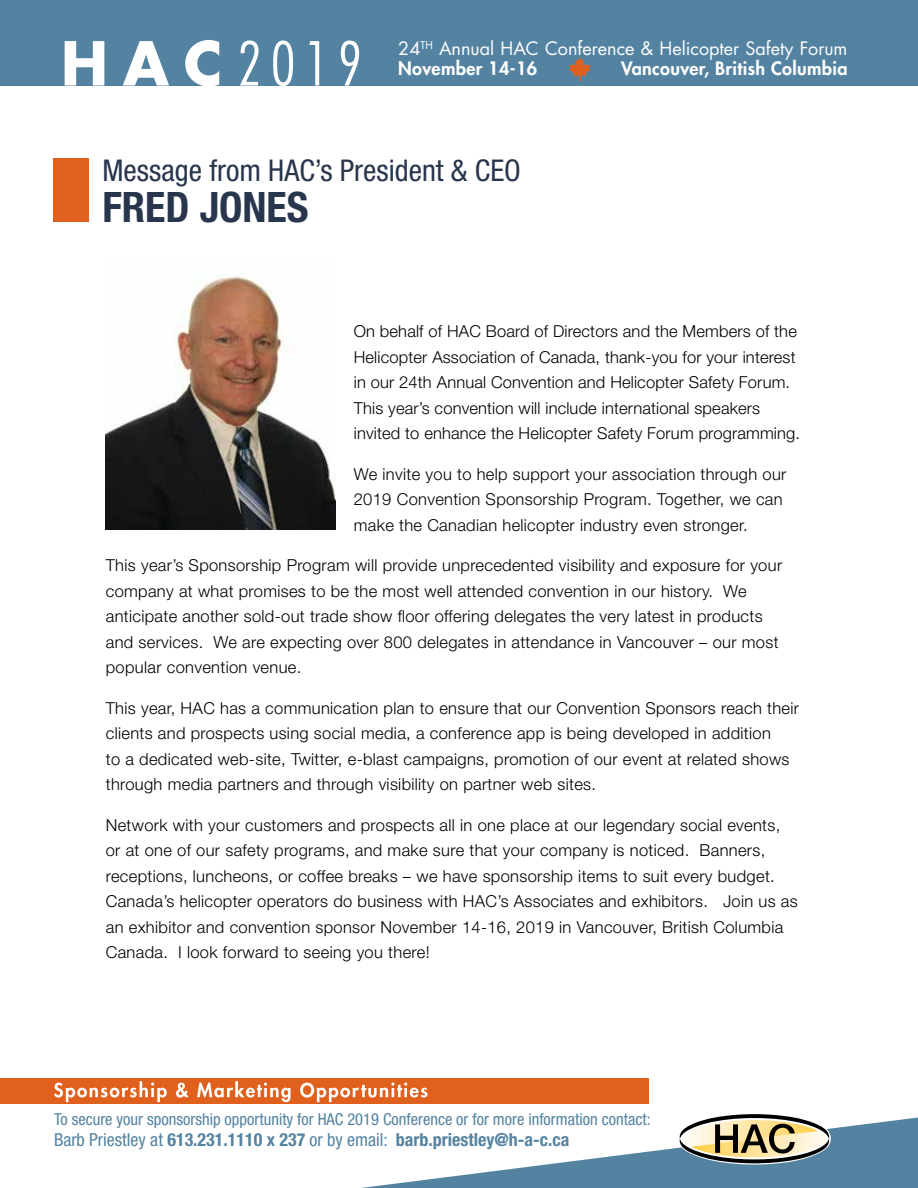
<style>
.page{position:relative;width:918px;height:1188px;background:#fff}
.page>*{position:absolute;margin:0;border:0;box-sizing:border-box;transform-origin:0 0}
.t1{font:300 condensed 58.95px "Futura Std";color:#fff}
.t2{font:700 condensed 42px "Helvetica Neue LT Std";color:#28364d}
.t3{font:condensed 30px "Helvetica Neue LT Std";color:#28364d}
.t4{font:700 condensed 18px "Helvetica Neue LT Std";color:#5483a1}
.t5{font:18px "Futura Std";color:#fff}
.t6{font:800 18px "Futura Std";letter-spacing:.02em;color:#fff}
.t7{font:300 16.5px/25.5px "Helvetica Neue LT Std";letter-spacing:.02em;color:#000}
.t8{font:condensed 16.5px "Helvetica Neue LT Std";color:#5483a1}
.s1{font-weight:700;font-stretch:normal}
.s2{font-weight:400}
</style>
<div class="page">
<div style="left:0;top:0;width:918px;height:85px;background:#5483a1"></div>
<svg style="left:569px;top:57px;width:22px;height:24px"></svg>
<svg style="left:361px;top:1114px;width:557px;height:74px"></svg>
<div style="left:53px;top:159px;width:35px;height:63px;background:#e0611e"></div>
<div style="left:0;top:1079px;width:649px;height:25px;background:#e0611e"></div>
<svg style="left:54px;top:1081px;width:374px;height:21px"></svg>
<img style="left:105px;top:274px;width:231px;height:255px">
<h1 class="t1" style="left:61px;top:29px;width:303px"><span class="s1">HAC</span>2019</h1>
<p class="t5" style="left:398px;top:37px;width:451px">24<sup>TH</sup> Annual HAC Conference &amp; Helicopter Safety Forum</p>
<p class="t6" style="left:398px;top:57px;width:140px">November 14-16</p>
<p class="t6" style="left:621px;top:57px;width:228px">Vancouver, British Columbia</p>
<h3 class="t3" style="left:103px;top:153px;width:420px">Message from HAC’s President &amp; CEO</h3>
<h2 class="t2" style="left:103px;top:181px;width:208px">FRED JONES</h2>
<p class="t7" style="left:354px;top:318px;width:448px">On behalf of HAC Board of Directors and the Members of the Helicopter Association of Canada, thank-you for your interest in our 24th Annual Convention and Helicopter Safety Forum.<br>This year’s convention will include international speakers invited to enhance the Helicopter Safety Forum programming.</p>
<p class="t7" style="left:354px;top:461px;width:434px">We invite you to help support your association through our<br>2019 Convention Sponsorship Program. Together, we can make the Canadian helicopter industry even stronger.</p>
<p class="t7" style="left:106px;top:552px;width:678px">This year’s Sponsorship Program will provide unprecedented visibility and exposure for your company at what promises to be the most well attended convention in our history. We anticipate another sold-out trade show floor offering delegates the very latest in products and services. We are expecting over 800 delegates in attendance in Vancouver – our most popular convention venue.</p>
<p class="t7" style="left:106px;top:695px;width:695px">This year, HAC has a communication plan to ensure that our Convention Sponsors reach their clients and prospects using social media, a conference app is being developed in addition<br>to a dedicated web-site, Twitter, e-blast campaigns, promotion of our event at related shows through media partners and through visibility on partner web sites.</p>
<p class="t7" style="left:106px;top:812px;width:693px">Network with your customers and prospects all in one place at our legendary social events, or at one of our safety programs, and make sure that your company is noticed. Banners, receptions, luncheons, or coffee breaks – we have sponsorship items to suit every budget.<br>Canada’s helicopter operators do business with HAC’s Associates and exhibitors. Join us as an exhibitor and convention sponsor November 14-16, 2019 in Vancouver, British Columbia Canada. I look forward to seeing you there!</p>
<p class="t8" style="left:54px;top:1109px;width:598px">To secure your sponsorship opportunity for HAC 2019 Conference or for more information contact:</p>
<p class="t4" style="left:54px;top:1129px;width:517px"><span class="s2">Barb Priestley at</span> 613.231.1110 x 237 <span class="s2">or by email:</span> barb.priestley@h-a-c.ca</p>
</div>
